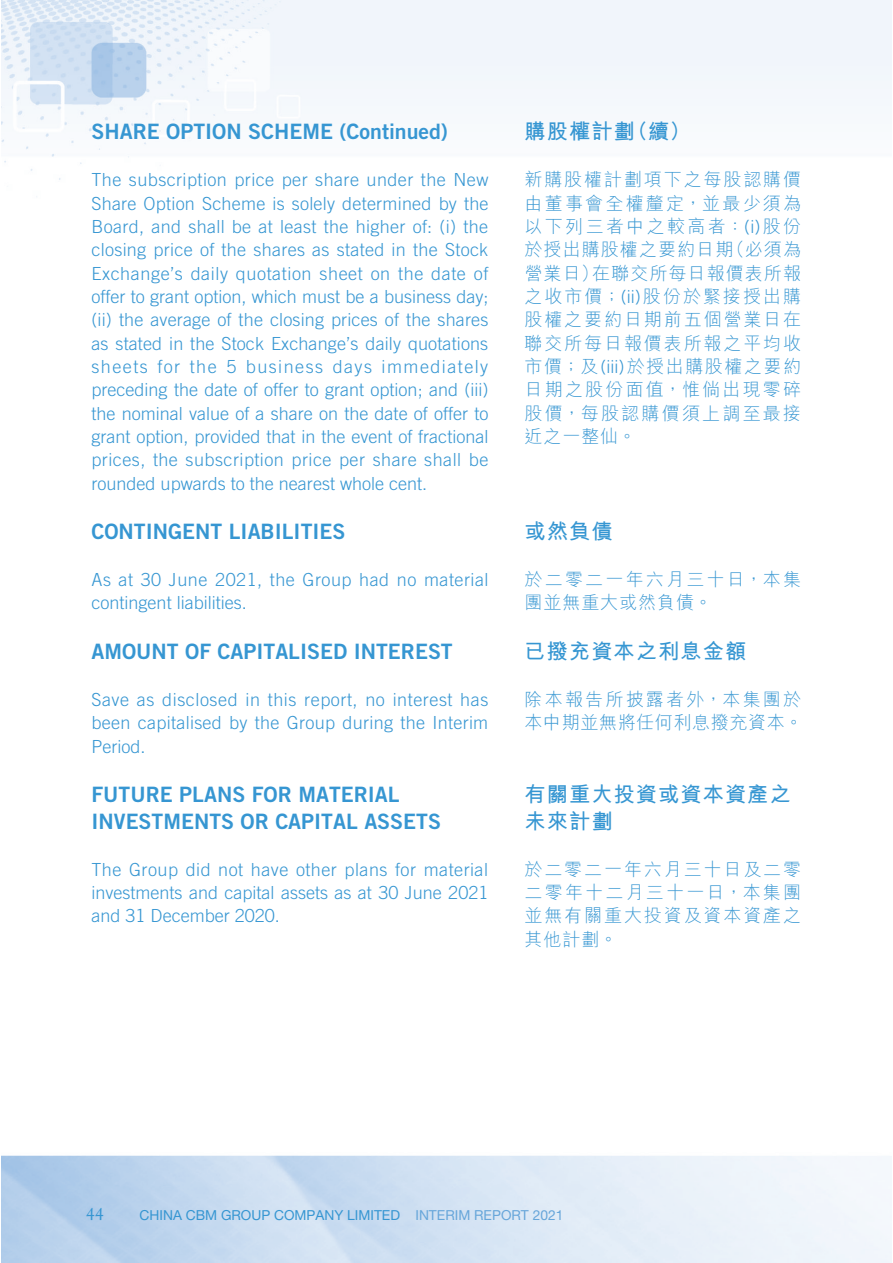
<style>
.page{position:relative;width:893px;height:1263px;background:#fff}
.page>*{position:absolute;margin:0;border:0;box-sizing:border-box;transform-origin:0 0}
.t1{font:21.15px/26.5px "Trade Gothic LT Std Bd 2";color:#3696d2}
.t2{font:21.15px/26.5px "M Hei HK Bold E Ten B5 H";letter-spacing:.05em;color:#3696d2}
.t3{font:300 18px/23.4px "Trade Gothic LT Std";color:#3696d2;text-align:justify}
.t4{font:18px/23.4px "M Hei HK Light E Ten B5 H";letter-spacing:.105em;color:#3696d2;text-align:justify}
.t5{font:300 18px/23.4px "Trade Gothic LT Std";letter-spacing:.025em;color:#3696d2}
.t6{font:18px/23.4px "M Hei HK Light E Ten B5 H";letter-spacing:.035em;color:#3696d2}
.t7{font:18px "Stempel Garamond LT Std";color:#3696d2}
.t8{font:13.8px "Helvetica Neue LT Std";color:#3696d2}
.s1{font-family:"Trade Gothic LT Std";font-weight:300}
.s2{color:#67a6da}
</style>
<div class="page">
<img style="left:1px;top:0;width:890px;height:1263px">
<p class="t1" style="left:91px;top:120px;width:358px">SHARE OPTION SCHEME (Continued)</p>
<p class="t3" style="left:91px;top:170px;width:399px">The subscription price per share under the New Share Option Scheme is solely determined by the Board, and shall be at least the higher of: (i) the closing price of the shares as stated in the Stock Exchange’s daily quotation sheet on the date of offer to grant option, which must be a business day; (ii) the average of the closing prices of the shares as stated in the Stock Exchange’s daily quotations sheets for the 5 business days immediately preceding the date of offer to grant option; and (iii) the nominal value of a share on the date of offer to grant option, provided that in the event of fractional prices, the subscription price per share shall be rounded upwards to the nearest whole cent.</p>
<p class="t1" style="left:91px;top:520px;width:255px">CONTINGENT LIABILITIES</p>
<p class="t5" style="left:91px;top:570px;width:399px">As at 30 June 2021, the Group had no material contingent liabilities.</p>
<p class="t1" style="left:91px;top:640px;width:363px">AMOUNT OF CAPITALISED INTEREST</p>
<p class="t3" style="left:91px;top:689px;width:398px">Save as disclosed in this report, no interest has been capitalised by the Group during the Interim Period.</p>
<p class="t1" style="left:91px;top:783px;width:351px">FUTURE PLANS FOR MATERIAL<br>INVESTMENTS OR CAPITAL ASSETS</p>
<p class="t3" style="left:91px;top:859px;width:398px">The Group did not have other plans for material investments and capital assets as at 30 June 2021 and 31 December 2020.</p>
<p class="t2" style="left:524px;top:121px;width:167px">購股權計劃（續）</p>
<p class="t4" style="left:524px;top:170px;width:278px">新購股權計劃項下之每股認購價由董事會全權釐定，並最少須為以下列三者中之較高者：<span class="s1">(i)</span>股份於授出購股權之要約日期（必須為營業日）在聯交所每日報價表所報之收市價；<span class="s1">(ii)</span>股份於緊接授出購股權之要約日期前五個營業日在聯交所每日報價表所報之平均收市價；及<span class="s1">(iii)</span>於授出購股權之要約日期之股份面值，惟倘出現零碎股價，每股認購價須上調至最接近之一整仙。</p>
<p class="t2" style="left:524px;top:521px;width:90px">或然負債</p>
<p class="t4" style="left:524px;top:570px;width:278px">於二零二一年六月三十日，本集團並無重大或然負債。</p>
<p class="t2" style="left:524px;top:641px;width:223px">已撥充資本之利息金額</p>
<p class="t6" style="left:524px;top:690px;width:280px">除本報告所披露者外，本集團於本中期並無將任何利息撥充資本。</p>
<p class="t2" style="left:524px;top:784px;width:268px">有關重大投資或資本資產之未來計劃</p>
<p class="t4" style="left:524px;top:860px;width:278px">於二零二一年六月三十日及二零二零年十二月三十一日，本集團並無有關重大投資及資本資產之其他計劃。</p>
<p class="t7" style="left:86px;top:1203px;width:20px">44</p>
<p class="t8" style="left:140px;top:1207px;width:425px">CHINA CBM GROUP COMPANY LIMITED <span class="s2">INTERIM REPORT 2021</span></p>
</div>
